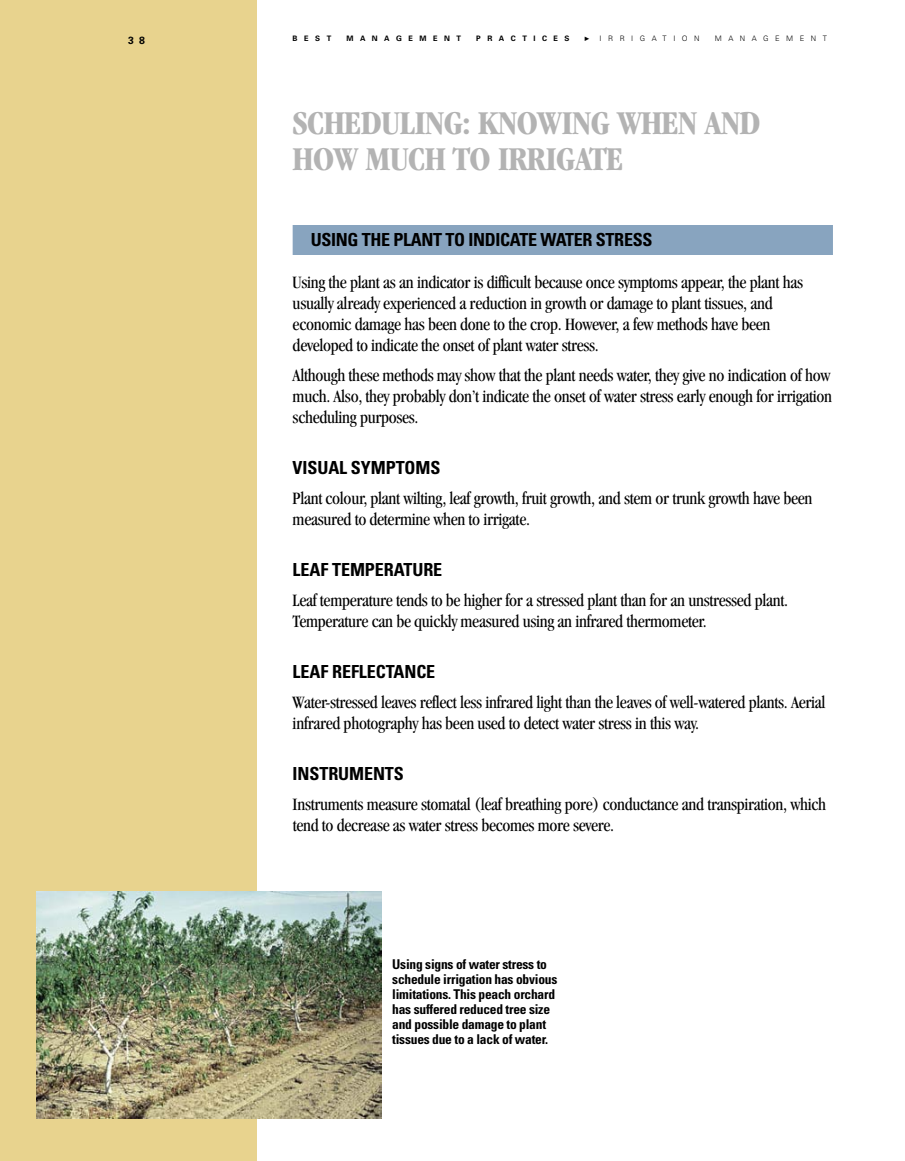
<style>
.page{position:relative;width:905px;height:1161px;background:#fff}
.page>*{position:absolute;margin:0;border:0;box-sizing:border-box;transform-origin:0 0}
.t1{font:700 condensed 34.5px/36px "Garamond";letter-spacing:-.02em;color:#b3b3b3}
.t2{font:condensed 18px/21px "Garamond";letter-spacing:-.02em;color:#000}
.t3{font:700 condensed 18px "Univers";letter-spacing:-.005em;color:#000}
.t4{font:700 condensed 13.5px/15px "Univers";letter-spacing:-.02em;color:#000}
.t5{font:700 10.5px "Univers";color:#000}
.t6{font:700 7.5px "Univers";letter-spacing:.865em;color:#000}
.t7{font:300 7.5px "Univers";letter-spacing:.865em;color:#000}
</style>
<div class="page">
<div style="left:0;top:0;width:256px;height:1161px;background:#e8d38e"></div>
<div style="left:292px;top:225px;width:540px;height:30px;background:#88a4bf"></div>
<img style="left:36px;top:892px;width:345px;height:226px">
<p class="t5" style="left:128px;top:36px;width:18px">3 8</p>
<p class="t6" style="left:292px;top:36px;width:40px">BEST</p>
<p class="t6" style="left:346px;top:36px;width:116px">MANAGEMENT</p>
<p class="t6" style="left:476px;top:36px;width:95px">PRACTICES</p>
<p class="t7" style="left:599px;top:36px;width:102px">IRRIGATION</p>
<p class="t7" style="left:714px;top:36px;width:114px">MANAGEMENT</p>
<h1 class="t1" style="left:292px;top:108px;width:469px">SCHEDULING: KNOWING WHEN AND<br>HOW MUCH TO IRRIGATE</h1>
<p class="t3" style="left:311px;top:233px;width:343px">USING THE PLANT TO INDICATE WATER STRESS</p>
<p class="t2" style="left:292px;top:273px;width:512px">Using the plant as an indicator is difficult because once symptoms appear, the plant has usually already experienced a reduction in growth or damage to plant tissues, and economic damage has been done to the crop. However, a few methods have been developed to indicate the onset of plant water stress.</p>
<p class="t2" style="left:292px;top:366px;width:541px;text-align:justify">Although these methods may show that the plant needs water, they give no indication of how much. Also, they probably don’t indicate the onset of water stress early enough for irrigation scheduling purposes.</p>
<p class="t3" style="left:292px;top:461px;width:149px">VISUAL SYMPTOMS</p>
<p class="t2" style="left:292px;top:489px;width:521px">Plant colour, plant wilting, leaf growth, fruit growth, and stem or trunk growth have been measured to determine when to irrigate.</p>
<p class="t3" style="left:292px;top:563px;width:151px">LEAF TEMPERATURE</p>
<p class="t2" style="left:292px;top:591px;width:497px">Leaf temperature tends to be higher for a stressed plant than for an unstressed plant.<br>Temperature can be quickly measured using an infrared thermometer.</p>
<p class="t3" style="left:292px;top:665px;width:144px">LEAF REFLECTANCE</p>
<p class="t2" style="left:292px;top:693px;width:534px">Water-stressed leaves reflect less infrared light than the leaves of well-watered plants. Aerial infrared photography has been used to detect water stress in this way.</p>
<p class="t3" style="left:292px;top:767px;width:113px">INSTRUMENTS</p>
<p class="t2" style="left:292px;top:795px;width:535px">Instruments measure stomatal (leaf breathing pore) conductance and transpiration, which tend to decrease as water stress becomes more severe.</p>
<p class="t4" style="left:392px;top:958px;width:167px">Using signs of water stress to schedule irrigation has obvious limitations. This peach orchard has suffered reduced tree size and possible damage to plant tissues due to a lack of water.</p>
</div>
